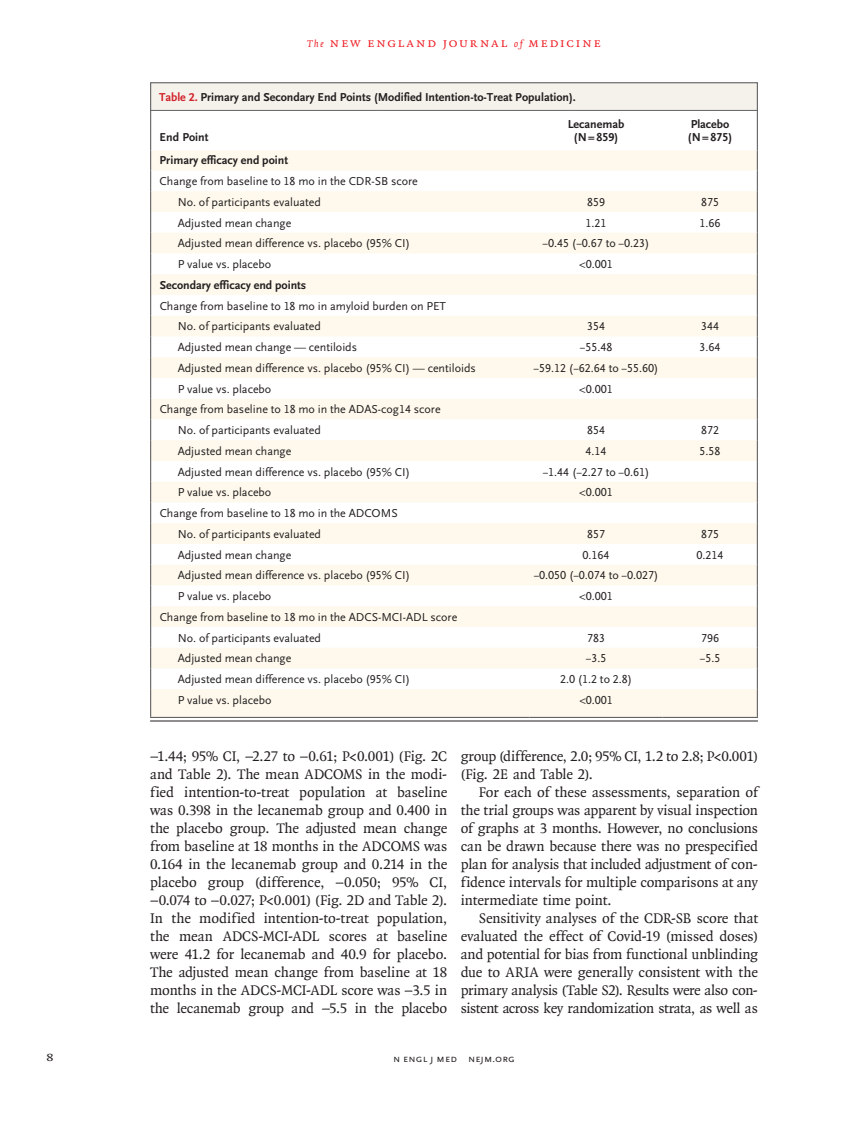
<style>
.page{position:relative;width:851px;height:1134px;background:#fff}
.page>*{position:absolute;margin:0;border:0;box-sizing:border-box;transform-origin:0 0}
.t1{font:15px/18px "OTNEJM Quadraat";letter-spacing:-.015em;color:#231f20;text-align:justify}
.t2{font:14.25px "OTNEJM Quadraat Cap";color:#231f20}
.t3{font:13.5px "OTNEJM Quadraat Cap";letter-spacing:.11em;color:#ee1d23}
.t4{font:12px/20.7px "OTNEJM Scala Sans LF";color:#231f20}
.t5{font:700 12px/13.5px "OTNEJM Scala Sans LF";color:#231f20;text-align:center}
.t6{font:10.8px "OTNEJM Scala Sans LF Cap";letter-spacing:.01em;color:#231f20}
.s1{font-family:"OTNEJM Quadraat";font-style:italic;font-size:10.5px}
.s2{color:#d1232a}
</style>
<div class="page">
<div style="left:150px;top:83px;width:608px;height:28px;background:#f5f1eb"></div>
<div style="left:150px;top:82px;width:608px;height:29px;border:1px solid #636366"></div>
<hr style="left:150px;top:110px;width:608px;height:1px;background:#636366">
<svg style="left:151px;top:150px;width:605px;height:567px;fill:#fef9ec"></svg>
<hr style="left:150px;top:110px;width:1px;height:40px;background:#636366">
<hr style="left:756px;top:110px;width:2px;height:40px;background:#636366">
<hr style="left:756px;top:150px;width:2px;height:20px;background:#636366">
<hr style="left:756px;top:170px;width:2px;height:21px;background:#636366">
<hr style="left:756px;top:191px;width:2px;height:21px;background:#636366">
<hr style="left:756px;top:212px;width:2px;height:21px;background:#636366">
<hr style="left:756px;top:233px;width:2px;height:20px;background:#636366">
<hr style="left:756px;top:253px;width:2px;height:21px;background:#636366">
<hr style="left:756px;top:274px;width:2px;height:21px;background:#636366">
<hr style="left:756px;top:295px;width:2px;height:21px;background:#636366">
<hr style="left:756px;top:316px;width:2px;height:20px;background:#636366">
<hr style="left:756px;top:336px;width:2px;height:21px;background:#636366">
<hr style="left:756px;top:357px;width:2px;height:21px;background:#636366">
<hr style="left:756px;top:378px;width:2px;height:21px;background:#636366">
<hr style="left:756px;top:399px;width:2px;height:20px;background:#636366">
<hr style="left:756px;top:419px;width:2px;height:21px;background:#636366">
<hr style="left:756px;top:440px;width:2px;height:21px;background:#636366">
<hr style="left:756px;top:461px;width:2px;height:21px;background:#636366">
<hr style="left:756px;top:482px;width:2px;height:20px;background:#636366">
<hr style="left:756px;top:502px;width:2px;height:21px;background:#636366">
<hr style="left:756px;top:523px;width:2px;height:21px;background:#636366">
<hr style="left:756px;top:544px;width:2px;height:21px;background:#636366">
<hr style="left:756px;top:565px;width:2px;height:20px;background:#636366">
<hr style="left:756px;top:585px;width:2px;height:21px;background:#636366">
<hr style="left:756px;top:606px;width:2px;height:21px;background:#636366">
<hr style="left:756px;top:627px;width:2px;height:21px;background:#636366">
<hr style="left:756px;top:648px;width:2px;height:20px;background:#636366">
<hr style="left:756px;top:668px;width:2px;height:21px;background:#636366">
<svg style="left:150px;top:150px;width:1px;height:567px"></svg>
<hr style="left:756px;top:689px;width:2px;height:28px;background:#636366">
<hr style="left:150px;top:717px;width:379px;height:1px;background:#636366">
<hr style="left:529px;top:717px;width:133px;height:1px;background:#636366">
<hr style="left:662px;top:717px;width:96px;height:1px;background:#636366">
<hr style="left:150px;top:721px;width:608px;height:1px;background:#231f20">
<p class="t3" style="left:307px;top:35px;width:295px"><span class="s1">The</span> new england journal <span class="s1">of</span> medicine</p>
<p class="t5" style="left:159px;top:90px;width:418px"><span class="s2">Table 2.</span> Primary and Secondary End Points (Modified Intention-to-Treat Population).</p>
<p class="t5" style="left:160px;top:131px;width:50px">End Point</p>
<p class="t5" style="left:567px;top:118px;width:58px">Lecanemab (N=859)</p>
<p class="t5" style="left:688px;top:118px;width:46px;text-align:left">Placebo (N=875)</p>
<p class="t5" style="left:160px;top:154px;width:130px">Primary efficacy end point</p>
<p class="t4" style="left:178px;top:171px;width:242px;text-indent:-18px">Change from baseline to 18 mo in the CDR-SB score<br>No. of participants evaluated</p>
<p class="t4" style="left:587px;top:192px;width:19px">859</p>
<p class="t4" style="left:701px;top:192px;width:19px">875</p>
<p class="t4" style="left:178px;top:213px;width:115px">Adjusted mean change</p>
<p class="t4" style="left:585px;top:213px;width:22px">1.21</p>
<p class="t4" style="left:699px;top:213px;width:22px">1.66</p>
<p class="t4" style="left:178px;top:233px;width:234px">Adjusted mean difference vs. placebo (95% CI)</p>
<p class="t4" style="left:542px;top:233px;width:108px">−0.45 (−0.67 to −0.23)</p>
<p class="t4" style="left:178px;top:254px;width:95px">P value vs. placebo</p>
<p class="t4" style="left:579px;top:254px;width:35px">&lt;0.001</p>
<p class="t5" style="left:160px;top:279px;width:148px">Secondary efficacy end points</p>
<p class="t4" style="left:178px;top:296px;width:270px;text-indent:-18px">Change from baseline to 18 mo in amyloid burden on PET<br>No. of participants evaluated</p>
<p class="t4" style="left:587px;top:316px;width:19px">354</p>
<p class="t4" style="left:701px;top:316px;width:19px">344</p>
<p class="t4" style="left:178px;top:337px;width:181px">Adjusted mean change — centiloids</p>
<p class="t4" style="left:579px;top:337px;width:34px">−55.48</p>
<p class="t4" style="left:699px;top:337px;width:23px">3.64</p>
<p class="t4" style="left:178px;top:358px;width:300px">Adjusted mean difference vs. placebo (95% CI) — centiloids</p>
<p class="t4" style="left:533px;top:358px;width:126px">−59.12 (−62.64 to −55.60)</p>
<p class="t4" style="left:178px;top:379px;width:95px">P value vs. placebo</p>
<p class="t4" style="left:579px;top:379px;width:35px">&lt;0.001</p>
<p class="t4" style="left:178px;top:399px;width:264px;text-indent:-18px">Change from baseline to 18 mo in the ADAS-cog14 score<br>No. of participants evaluated</p>
<p class="t4" style="left:587px;top:420px;width:19px">854</p>
<p class="t4" style="left:701px;top:420px;width:19px">872</p>
<p class="t4" style="left:178px;top:441px;width:115px">Adjusted mean change</p>
<p class="t4" style="left:585px;top:441px;width:22px">4.14</p>
<p class="t4" style="left:699px;top:441px;width:23px">5.58</p>
<p class="t4" style="left:178px;top:462px;width:234px">Adjusted mean difference vs. placebo (95% CI)</p>
<p class="t4" style="left:542px;top:462px;width:108px">−1.44 (−2.27 to −0.61)</p>
<p class="t4" style="left:178px;top:482px;width:95px">P value vs. placebo</p>
<p class="t4" style="left:579px;top:482px;width:35px">&lt;0.001</p>
<p class="t4" style="left:178px;top:503px;width:221px;text-indent:-18px">Change from baseline to 18 mo in the ADCOMS<br>No. of participants evaluated</p>
<p class="t4" style="left:587px;top:524px;width:19px">857</p>
<p class="t4" style="left:701px;top:524px;width:19px">875</p>
<p class="t4" style="left:178px;top:545px;width:115px">Adjusted mean change</p>
<p class="t4" style="left:582px;top:545px;width:28px">0.164</p>
<p class="t4" style="left:696px;top:545px;width:28px">0.214</p>
<p class="t4" style="left:178px;top:565px;width:234px">Adjusted mean difference vs. placebo (95% CI)</p>
<p class="t4" style="left:533px;top:565px;width:126px">−0.050 (−0.074 to −0.027)</p>
<p class="t4" style="left:178px;top:586px;width:95px">P value vs. placebo</p>
<p class="t4" style="left:579px;top:586px;width:35px">&lt;0.001</p>
<p class="t4" style="left:178px;top:607px;width:281px;text-indent:-18px">Change from baseline to 18 mo in the ADCS-MCI-ADL score<br>No. of participants evaluated</p>
<p class="t4" style="left:587px;top:628px;width:19px">783</p>
<p class="t4" style="left:701px;top:628px;width:19px">796</p>
<p class="t4" style="left:178px;top:648px;width:115px">Adjusted mean change</p>
<p class="t4" style="left:586px;top:648px;width:22px">−3.5</p>
<p class="t4" style="left:699px;top:648px;width:22px">−5.5</p>
<p class="t4" style="left:178px;top:669px;width:234px">Adjusted mean difference vs. placebo (95% CI)</p>
<p class="t4" style="left:560px;top:669px;width:74px">2.0 (1.2 to 2.8)</p>
<p class="t4" style="left:178px;top:690px;width:95px">P value vs. placebo</p>
<p class="t4" style="left:579px;top:690px;width:35px">&lt;0.001</p>
<p class="t1" style="left:150px;top:747px;width:299px">−1.44; 95% CI, −2.27 to −0.61; P&lt;0.001) (Fig. 2C and Table 2). The mean ADCOMS in the modi&shy;fied intention-to-treat population at baseline was 0.398 in the lecanemab group and 0.400 in the placebo group. The adjusted mean change from baseline at 18 months in the ADCOMS was 0.164 in the lecanemab group and 0.214 in the placebo group (difference, −0.050; 95% CI, −0.074 to −0.027; P&lt;0.001) (Fig. 2D and Table 2).<br>In the modified intention-to-treat population, the mean ADCS-MCI-ADL scores at baseline were 41.2 for lecanemab and 40.9 for placebo.<br>The adjusted mean change from baseline at 18 months in the ADCS-MCI-ADL score was −3.5 in the lecanemab group and −5.5 in the placebo</p>
<p class="t1" style="left:460px;top:747px;width:299px">group (difference, 2.0; 95% CI, 1.2 to 2.8; P&lt;0.001) (Fig. 2E and Table 2).</p>
<p class="t1" style="left:460px;top:783px;width:299px;text-indent:18px">For each of these assessments, separation of the trial groups was apparent by visual inspection of graphs at 3 months. However, no conclusions can be drawn because there was no prespecified plan for analysis that included adjustment of con&shy;fidence intervals for multiple comparisons at any intermediate time point.</p>
<p class="t1" style="left:460px;top:909px;width:299px;text-indent:18px">Sensitivity analyses of the CDR-SB score that evaluated the effect of Covid-19 (missed doses) and potential for bias from functional unblinding due to ARIA were generally consistent with the primary analysis (Table S2). Results were also con&shy;sistent across key randomization strata, as well as</p>
<p class="t2" style="left:46px;top:1048px;width:9px">8</p>
<p class="t6" style="left:393px;top:1053px;width:123px">n engl j med nejm.org</p>
</div>
